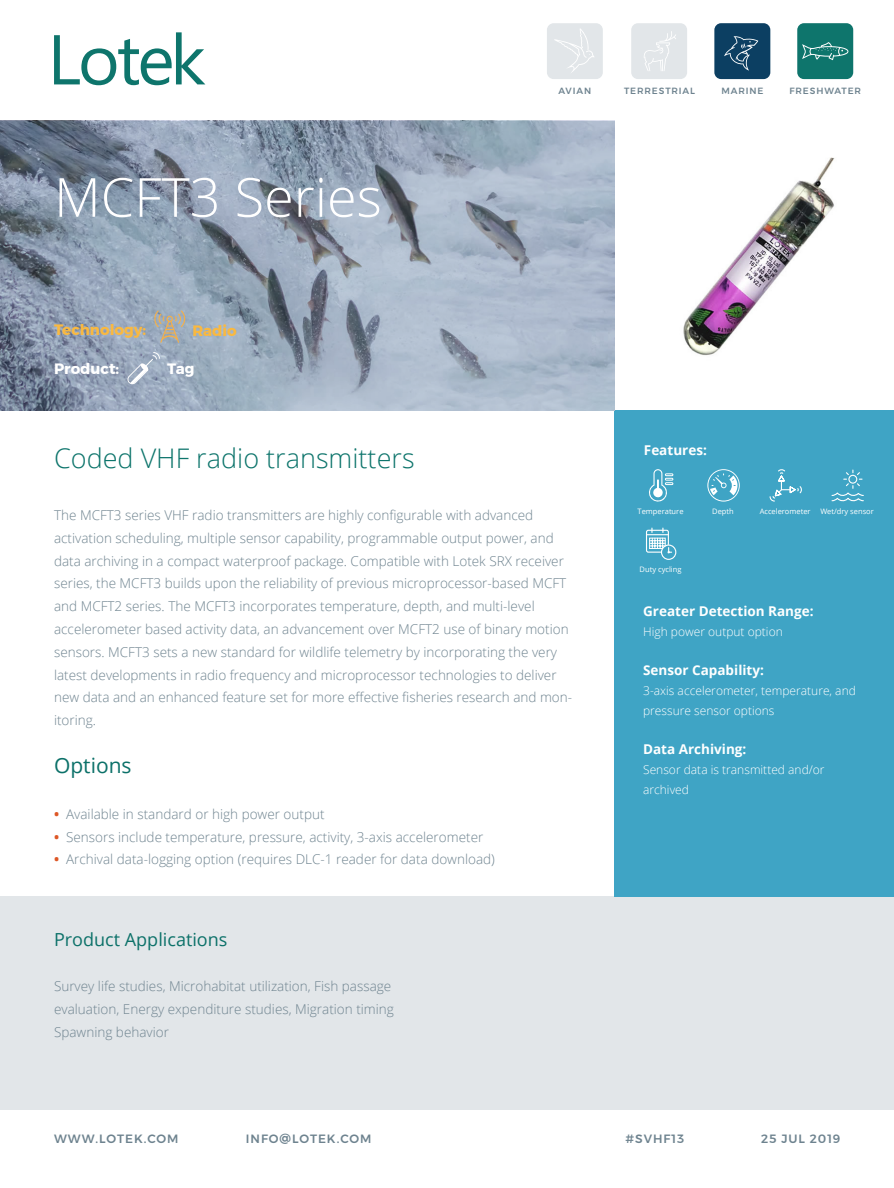
<style>
.page{position:relative;width:894px;height:1188px;background:#fff}
.page>*{position:absolute;margin:0;border:0;box-sizing:border-box;transform-origin:0 0}
.t1{font:300 54px "Open Sans";color:#fff}
.t2{font:300 27px "Open Sans";color:#0e756c}
.t3{font:21px "Open Sans";color:#0c7169}
.t4{font:18px "Open Sans";color:#0c7169}
.t5{font:700 15px "Montserrat";color:#fab940}
.t6{font:700 15px "Montserrat";color:#fff}
.t7{font:300 13.5px/22.8px "Open Sans";color:#6e838f}
.t8{font:700 13.5px "Open Sans";color:#fff}
.t9{font:300 12px/19.8px "Open Sans";color:#fff}
.t10{font:500 12px "Montserrat";letter-spacing:.08em;color:#6e838f}
.t11{font:500 9px "Montserrat";letter-spacing:.1em;color:#6e838f}
.t12{font:7.5px "Open Sans";color:#fff}
.s1{font-weight:700;color:#dd5726}
</style>
<div class="page">
<div style="left:0;top:896px;width:893px;height:214px;background:#e2e6e9"></div>
<div style="left:613px;top:410px;width:280px;height:486px;background:#3fa4c5"></div>
<div style="left:631px;top:23px;width:55px;height:56px;background:#e2e6e9;border-radius:7px"></div>
<svg style="left:644px;top:31px;width:32px;height:40px"></svg>
<div style="left:546px;top:23px;width:56px;height:56px;background:#e2e6e9;border-radius:7px"></div>
<svg style="left:554px;top:28px;width:40px;height:45px"></svg>
<svg style="left:54px;top:32px;width:151px;height:53px"></svg>
<svg style="left:646px;top:528px;width:30px;height:32px"></svg>
<svg style="left:831px;top:469px;width:32px;height:32px"></svg>
<svg style="left:769px;top:469px;width:32px;height:33px"></svg>
<svg style="left:707px;top:469px;width:32px;height:33px"></svg>
<svg style="left:649px;top:469px;width:24px;height:33px"></svg>
<svg style="left:0;top:121px;width:613px;height:289px;background:#96a4b6"></svg>
<img style="left:683px;top:157px;width:152px;height:199px">
<svg style="left:127px;top:352px;width:33px;height:32px"></svg>
<svg style="left:154px;top:310px;width:31px;height:33px"></svg>
<div style="left:797px;top:23px;width:55px;height:56px;background:#0e756c;border-radius:7px"></div>
<svg style="left:802px;top:42px;width:46px;height:18px"></svg>
<div style="left:714px;top:23px;width:56px;height:56px;background:#0c3f62;border-radius:7px"></div>
<svg style="left:724px;top:36px;width:34px;height:35px"></svg>
<p class="t1" style="left:54px;top:160px;width:329px">MCFT3 Series</p>
<p class="t5" style="left:54px;top:318px;width:94px">Technology:</p>
<p class="t6" style="left:54px;top:356px;width:67px">Product:</p>
<p class="t5" style="left:192px;top:318px;width:46px">Radio</p>
<p class="t6" style="left:167px;top:356px;width:29px">Tag</p>
<p class="t2" style="left:54px;top:440px;width:362px">Coded VHF radio transmitters</p>
<p class="t11" style="left:558px;top:84px;width:34px">AVIAN</p>
<p class="t11" style="left:623px;top:84px;width:73px">TERRESTRIAL</p>
<p class="t11" style="left:721px;top:84px;width:44px">MARINE</p>
<p class="t11" style="left:789px;top:84px;width:73px">FRESHWATER</p>
<p class="t8" style="left:643px;top:440px;width:64px">Features:</p>
<p class="t7" style="left:54px;top:503px;width:480px">The MCFT3 series VHF radio transmitters are highly configurable with advanced</p>
<p class="t7" style="left:54px;top:526px;width:501px">activation scheduling, multiple sensor capability, programmable output power, and</p>
<p class="t7" style="left:54px;top:549px;width:511px">data archiving in a compact waterproof package. Compatible with Lotek SRX receiver</p>
<p class="t7" style="left:54px;top:572px;width:513px">series, the MCFT3 builds upon the reliability of previous microprocessor-based MCFT</p>
<p class="t7" style="left:54px;top:594px;width:482px">and MCFT2 series. The MCFT3 incorporates temperature, depth, and multi-level</p>
<p class="t7" style="left:54px;top:617px;width:516px">accelerometer based activity data, an advancement over MCFT2 use of binary motion</p>
<p class="t7" style="left:54px;top:640px;width:504px">sensors. MCFT3 sets a new standard for wildlife telemetry by incorporating the very</p>
<p class="t7" style="left:54px;top:663px;width:504px">latest developments in radio frequency and microprocessor technologies to deliver</p>
<p class="t7" style="left:54px;top:686px;width:519px">new data and an enhanced feature set for more effective fisheries research and mon&shy;itoring.</p>
<p class="t3" style="left:54px;top:751px;width:79px">Options</p>
<p class="t7" style="left:54px;top:802px;width:272px"><span class="s1">•</span> Available in standard or high power output</p>
<p class="t7" style="left:54px;top:825px;width:430px"><span class="s1">•</span> Sensors include temperature, pressure, activity, 3-axis accelerometer</p>
<p class="t7" style="left:54px;top:848px;width:442px"><span class="s1">•</span> Archival data-logging option (requires DLC-1 reader for data download)</p>
<p class="t4" style="left:54px;top:927px;width:175px">Product Applications</p>
<p class="t7" style="left:54px;top:975px;width:341px">Survey life studies, Microhabitat utilization, Fish passage evaluation, Energy expenditure studies, Migration timing</p>
<p class="t7" style="left:54px;top:1020px;width:116px">Spawning behavior</p>
<p class="t12" style="left:637px;top:506px;width:47px">Temperature</p>
<p class="t12" style="left:712px;top:506px;width:23px">Depth</p>
<p class="t12" style="left:759px;top:506px;width:52px">Accelerometer</p>
<p class="t12" style="left:820px;top:506px;width:55px">Wet/dry sensor</p>
<p class="t12" style="left:639px;top:565px;width:43px">Duty cycling</p>
<p class="t8" style="left:643px;top:601px;width:172px">Greater Detection Range:</p>
<p class="t9" style="left:643px;top:621px;width:141px">High power output option</p>
<p class="t8" style="left:643px;top:661px;width:122px">Sensor Capability:</p>
<p class="t9" style="left:643px;top:680px;width:214px">3-axis accelerometer, temperature, and pressure sensor options</p>
<p class="t8" style="left:643px;top:740px;width:105px">Data Archiving:</p>
<p class="t9" style="left:643px;top:760px;width:183px">Sensor data is transmitted and/or archived</p>
<p class="t10" style="left:54px;top:1129px;width:126px">WWW.LOTEK.COM</p>
<p class="t10" style="left:246px;top:1129px;width:127px">INFO@LOTEK.COM</p>
<p class="t10" style="left:625px;top:1129px;width:60px">#SVHF13</p>
<p class="t10" style="left:760px;top:1129px;width:81px">25 Jul 2019</p>
</div>
